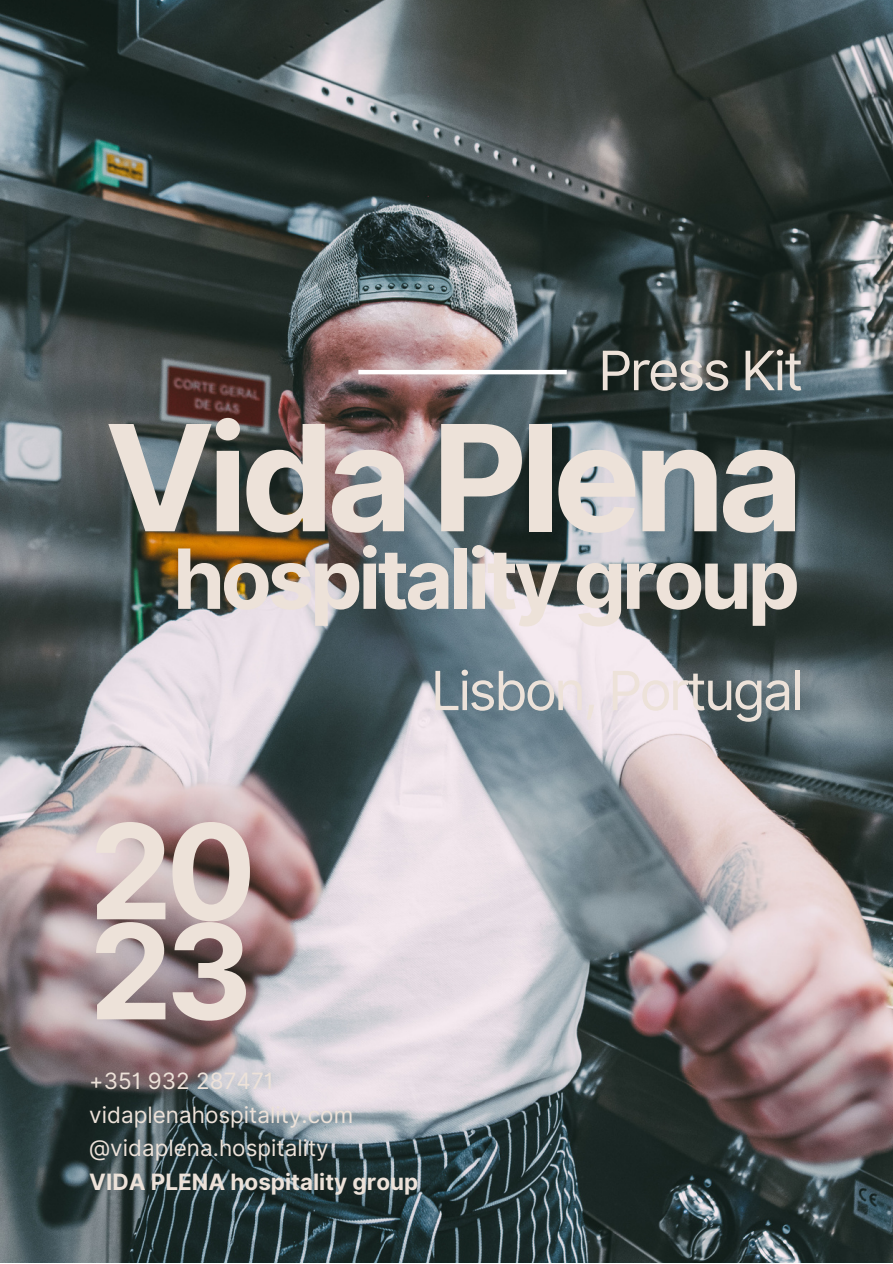
<style>
.page{position:relative;width:893px;height:1264px;background:#fff}
.page>*{position:absolute;margin:0;border:0;box-sizing:border-box;transform-origin:0 0}
.t1{font:700 147.45px "Inter";letter-spacing:-.05em;color:#ede2d9}
.t2{font:700 131.85px "Inter";color:#ede2d9}
.t3{font:700 82.95px "Inter";letter-spacing:-.05em;color:#ede2d9}
.t4{font:54.3px "Inter";letter-spacing:-.05em;color:#ede2d9}
.t5{font:54px "Inter";letter-spacing:-.05em;color:#ede2d9}
.t6{font:22.5px "Inter";color:#ede2d9}
.t7{font:700 22.5px "Inter";color:#ede2d9}
</style>
<div class="page">
<img style="left:0;top:0;width:892px;height:1262px">
<hr style="left:358px;top:370px;width:208px;height:4px;background:#fff">
<p class="t4" style="left:598px;top:338px;width:207px">Press Kit</p>
<p class="t1" style="left:105px;top:389px;width:700px">Vida Plena</p>
<p class="t3" style="left:173px;top:529px;width:628px">hospitality group</p>
<p class="t5" style="left:430px;top:658px;width:374px">Lisbon, Portugal</p>
<p class="t2" style="left:89px;top:792px;width:169px">20</p>
<p class="t2" style="left:89px;top:892px;width:165px">23</p>
<p class="t6" style="left:89px;top:1067px;width:186px">+351 932 287471</p>
<p class="t6" style="left:89px;top:1100px;width:265px">vidaplenahospitality.com</p>
<p class="t6" style="left:89px;top:1134px;width:241px">@vidaplena.hospitality</p>
<p class="t7" style="left:89px;top:1168px;width:330px">VIDA PLENA hospitality group</p>
</div>
